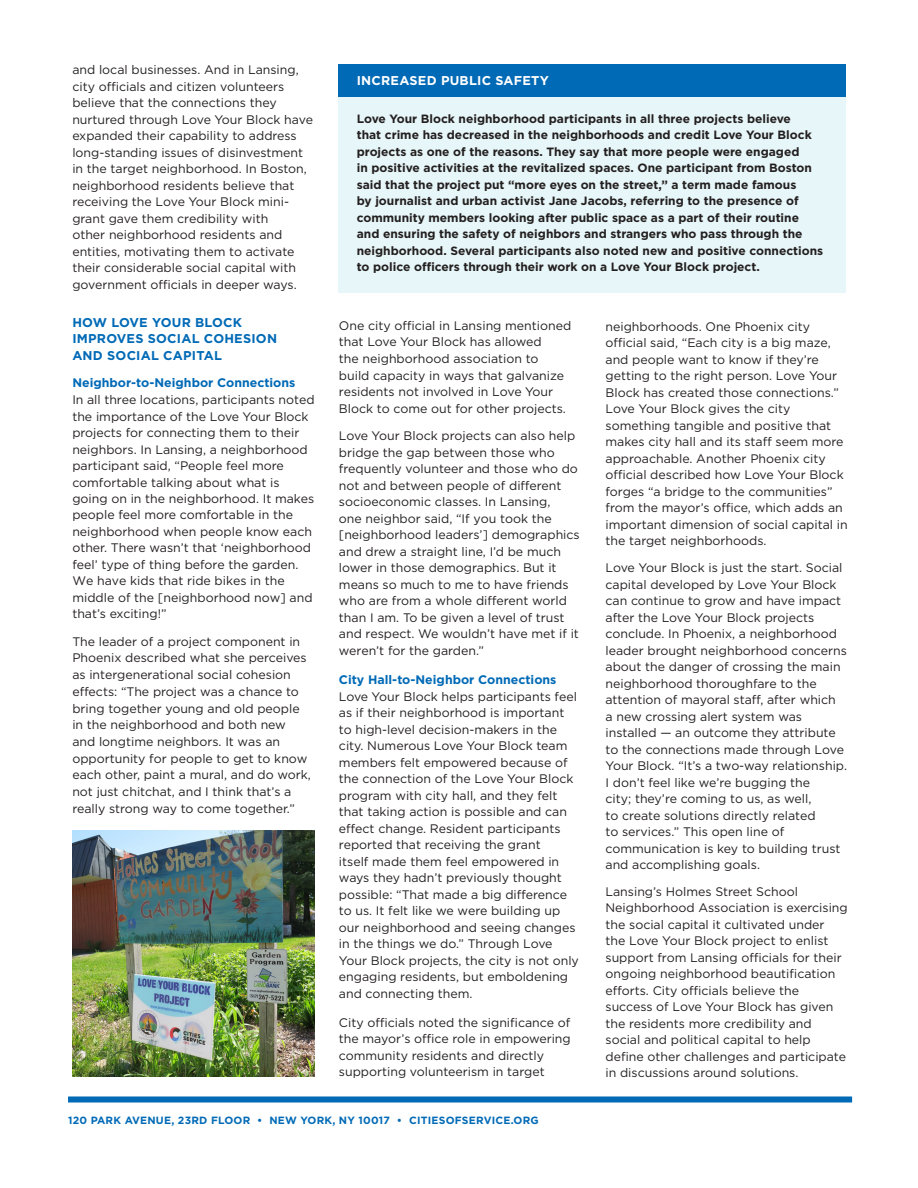
<style>
.page{position:relative;width:918px;height:1188px;background:#fff}
.page>*{position:absolute;margin:0;border:0;box-sizing:border-box;transform-origin:0 0}
.Body_Copy{font:700 12.75px/16.5px "Gotham";letter-spacing:.02em;color:#016ab6}
.Subhead{font:700 12.75px "Gotham";letter-spacing:.02em;color:#fff}
.Body_Copy-2{font:12.3px/16.5px "Gotham";color:#231f20}
.Sidebar_Copy{font:700 12px/16.5px "Gotham";color:#231f20}
.Body_Copy-3{font:700 10.5px "Gotham";letter-spacing:.02em;color:#016ab6}
.s1{font-weight:700;color:#016ab6}
</style>
<div class="page">
<div style="left:338px;top:64px;width:508px;height:229px;background:#e7f6f8"></div>
<div style="left:68px;top:1096px;width:784px;height:6px;background:#016ab6"></div>
<div style="left:338px;top:64px;width:508px;height:33px;background:#016ab6"></div>
<img style="left:73px;top:831px;width:241px;height:246px">
<p class="Body_Copy-2" style="left:72px;top:62px;width:242px">and local businesses. And in Lansing, city officials and citizen volunteers believe that the connections they nurtured through Love Your Block have expanded their capability to address long-standing issues of disinvestment in the target neighborhood. In Boston, neighborhood residents believe that receiving the Love Your Block mini&shy;grant gave them credibility with<br>other neighborhood residents and entities, motivating them to activate their considerable social capital with government officials in deeper ways.</p>
<p class="Body_Copy" style="left:72px;top:314px;width:206px">HOW LOVE YOUR BLOCK<br>IMPROVES SOCIAL COHESION<br>AND SOCIAL CAPITAL</p>
<p class="Body_Copy-2" style="left:72px;top:374px;width:244px"><span class="s1">Neighbor-to-Neighbor Connections<br></span>In all three locations, participants noted the importance of the Love Your Block projects for connecting them to their neighbors. In Lansing, a neighborhood participant said, “People feel more comfortable talking about what is going on in the neighborhood. It makes people feel more comfortable in the neighborhood when people know each other. There wasn’t that ‘neighborhood feel’ type of thing before the garden.<br>We have kids that ride bikes in the middle of the [neighborhood now] and that’s exciting!”</p>
<p class="Body_Copy-2" style="left:72px;top:633px;width:240px">The leader of a project component in Phoenix described what she perceives as intergenerational social cohesion effects: “The project was a chance to bring together young and old people in the neighborhood and both new and longtime neighbors. It was an opportunity for people to get to know each other, paint a mural, and do work, not just chitchat, and I think that’s a really strong way to come together.”</p>
<p class="Subhead" style="left:357px;top:72px;width:194px">INCREASED PUBLIC SAFETY</p>
<p class="Sidebar_Copy" style="left:357px;top:110px;width:468px">Love Your Block neighborhood participants in all three projects believe<br>that crime has decreased in the neighborhoods and credit Love Your Block projects as one of the reasons. They say that more people were engaged<br>in positive activities at the revitalized spaces. One participant from Boston said that the project put “more eyes on the street,” a term made famous<br>by journalist and urban activist Jane Jacobs, referring to the presence of community members looking after public space as a part of their routine and ensuring the safety of neighbors and strangers who pass through the neighborhood. Several participants also noted new and positive connections to police officers through their work on a Love Your Block project.</p>
<p class="Body_Copy-2" style="left:339px;top:317px;width:234px">One city official in Lansing mentioned that Love Your Block has allowed<br>the neighborhood association to build capacity in ways that galvanize residents not involved in Love Your Block to come out for other projects.</p>
<p class="Body_Copy-2" style="left:339px;top:428px;width:242px">Love Your Block projects can also help bridge the gap between those who frequently volunteer and those who do not and between people of different socioeconomic classes. In Lansing,<br>one neighbor said, “If you took the [neighborhood leaders’] demographics and drew a straight line, I’d be much lower in those demographics. But it means so much to me to have friends who are from a whole different world than I am. To be given a level of trust and respect. We wouldn’t have met if it weren’t for the garden.”</p>
<p class="Body_Copy-2" style="left:339px;top:671px;width:242px"><span class="s1">City Hall-to-Neighbor Connections </span>Love Your Block helps participants feel as if their neighborhood is important to high-level decision-makers in the city. Numerous Love Your Block team members felt empowered because of the connection of the Love Your Block program with city hall, and they felt that taking action is possible and can effect change. Resident participants reported that receiving the grant<br>itself made them feel empowered in ways they hadn’t previously thought possible: “That made a big difference to us. It felt like we were building up our neighborhood and seeing changes in the things we do.” Through Love Your Block projects, the city is not only engaging residents, but emboldening and connecting them.</p>
<p class="Body_Copy-2" style="left:339px;top:1014px;width:233px">City officials noted the significance of the mayor’s office role in empowering community residents and directly supporting volunteerism in target</p>
<p class="Body_Copy-2" style="left:606px;top:318px;width:244px">neighborhoods. One Phoenix city official said, “Each city is a big maze, and people want to know if they’re getting to the right person. Love Your Block has created those connections.” Love Your Block gives the city something tangible and positive that makes city hall and its staff seem more approachable. Another Phoenix city official described how Love Your Block forges “a bridge to the communities” from the mayor’s office, which adds an important dimension of social capital in the target neighborhoods.</p>
<p class="Body_Copy-2" style="left:606px;top:559px;width:243px">Love Your Block is just the start. Social capital developed by Love Your Block can continue to grow and have impact after the Love Your Block projects conclude. In Phoenix, a neighborhood leader brought neighborhood concerns about the danger of crossing the main neighborhood thoroughfare to the attention of mayoral staff, after which<br>a new crossing alert system was installed — an outcome they attribute to the connections made through Love Your Block. “It’s a two-way relationship.<br>I don’t feel like we’re bugging the<br>city; they’re coming to us, as well,<br>to create solutions directly related<br>to services.” This open line of communication is key to building trust and accomplishing goals.</p>
<p class="Body_Copy-2" style="left:606px;top:883px;width:244px">Lansing’s Holmes Street School Neighborhood Association is exercising the social capital it cultivated under<br>the Love Your Block project to enlist support from Lansing officials for their ongoing neighborhood beautification efforts. City officials believe the success of Love Your Block has given the residents more credibility and social and political capital to help define other challenges and participate in discussions around solutions.</p>
<p class="Body_Copy-3" style="left:68px;top:1114px;width:472px">120 PARK AVENUE, 23RD FLOOR • NEW YORK, NY 10017 • CITIESOFSERVICE.ORG</p>
</div>
